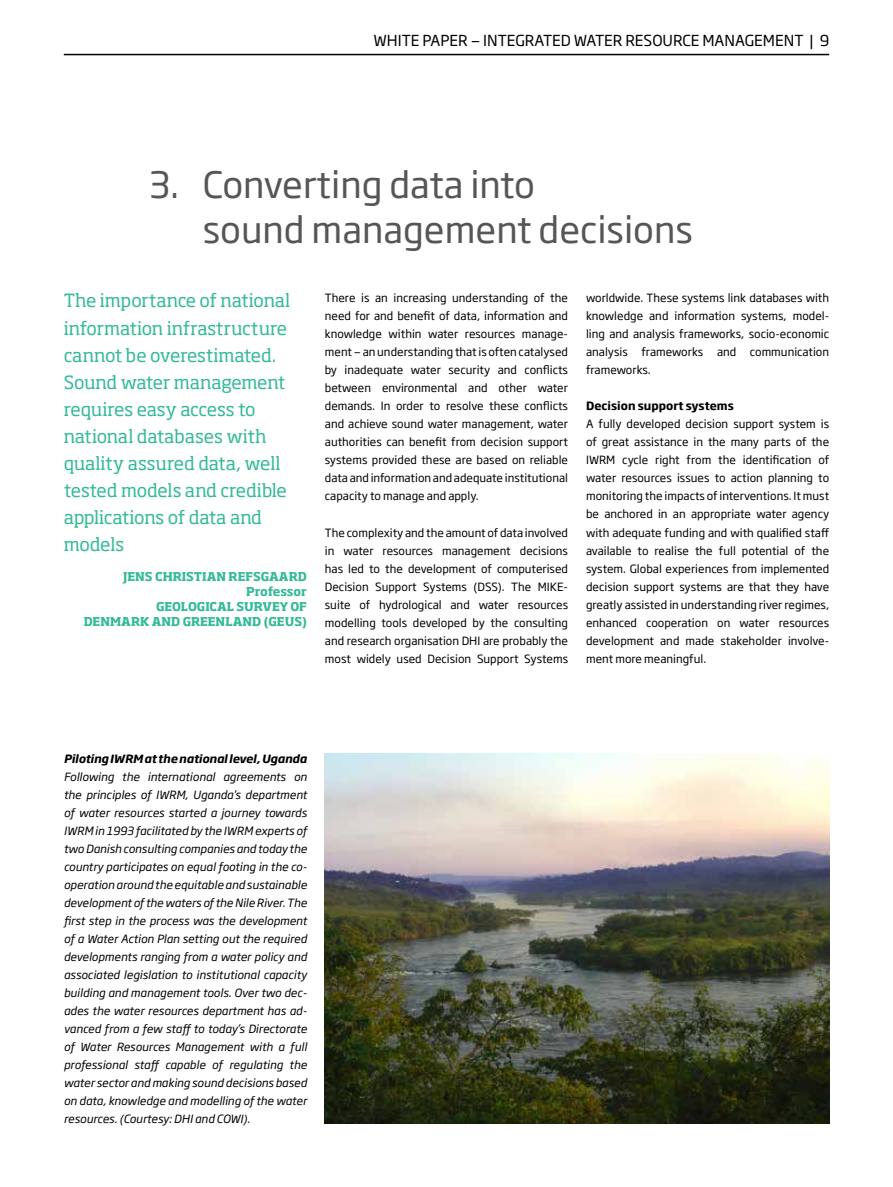
<style>
.page{position:relative;width:893px;height:1187px;background:#fff}
.page>*{position:absolute;margin:0;border:0;box-sizing:border-box;transform-origin:0 0}
.t1{font:36px/45px "Soho Gothic Std";color:#565656}
.t2{font:18px/27px "Soho Pro";letter-spacing:-.015em;color:#33ba97}
.t3{font:15px "Soho Gothic Std";color:#000}
.t4{font:700 12px/15px "Soho Pro";color:#33ba97;text-align:right}
.t5{font:11.25px/18px "Soho Gothic Std";color:#000;text-align:justify}
.t6{font:italic 11.25px/18px "Soho Gothic Std";color:#000;text-align:justify}
.t7{font:italic 700 11.25px "Soho Gothic Std";letter-spacing:-.01em;color:#000}
.t8{font:700 11.25px "Soho Gothic Std";color:#000}
</style>
<div class="page">
<hr style="left:64px;top:54px;width:765px;height:1px;background:#000">
<img style="left:325px;top:753px;width:504px;height:370px">
<h3 class="t3" style="left:373px;top:31px;width:457px">WHITE PAPER — INTEGRATED WATER RESOURCE MANAGEMENT | 9</h3>
<h1 class="t1" style="left:203px;top:163px;width:491px;text-indent:-54px">3. Converting data into<br>sound management decisions</h1>
<p class="t2" style="left:64px;top:286px;width:228px">The importance of national information infrastructure cannot be overestimated.<br>Sound water management requires easy access to national databases with quality assured data, well tested models and credible applications of data and models</p>
<p class="t4" style="left:84px;top:568px;width:225px">JENS CHRISTIAN REFSGAARD<br>Professor<br>GEOLOGICAL SURVEY OF<br>DENMARK AND GREENLAND (GEUS)</p>
<p class="t5" style="left:325px;top:289px;width:245px;text-align:left">There is an increasing understanding of the need for and benefit of data, information and knowledge within water resources manage&shy;ment — an understanding that is often catalysed by inadequate water security and conflicts between environmental and other water demands. In order to resolve these conflicts and achieve sound water management, water authorities can benefit from decision support systems provided these are based on reliable data and information and adequate institutional capacity to manage and apply.</p>
<p class="t5" style="left:325px;top:523px;width:245px">The complexity and the amount of data involved in water resources management decisions has led to the development of computerised Decision Support Systems (DSS). The MIKE&shy;suite of hydrological and water resources modelling tools developed by the consulting and research organisation DHI are probably the most widely used Decision Support Systems</p>
<p class="t5" style="left:586px;top:289px;width:245px">worldwide. These systems link databases with knowledge and information systems, model&shy;ling and analysis frameworks, socio-economic analysis frameworks and communication frameworks.</p>
<p class="t8" style="left:586px;top:399px;width:149px">Decision support systems</p>
<p class="t5" style="left:586px;top:415px;width:245px">A fully developed decision support system is of great assistance in the many parts of the IWRM cycle right from the identification of water resources issues to action planning to monitoring the impacts of interventions. It must be anchored in an appropriate water agency with adequate funding and with qualified staff available to realise the full potential of the system. Global experiences from implemented decision support systems are that they have greatly assisted in understanding river regimes, enhanced cooperation on water resources development and made stakeholder involve&shy;ment more meaningful.</p>
<p class="t7" style="left:64px;top:751px;width:245px">Piloting IWRM at the national level, Uganda</p>
<p class="t6" style="left:64px;top:768px;width:245px">Following the international agreements on the principles of IWRM, Uganda’s department of water resources started a journey towards IWRM in 1993 facilitated by the IWRM experts of two Danish consulting companies and today the country participates on equal footing in the co&shy;operation around the equitable and sustainable development of the waters of the Nile River. The first step in the process was the development of a Water Action Plan setting out the required developments ranging from a water policy and associated legislation to institutional capacity building and management tools. Over two dec&shy;ades the water resources department has ad&shy;vanced from a few staff to today’s Directorate of Water Resources Management with a full professional staff capable of regulating the water sector and making sound decisions based on data, knowledge and modelling of the water resources. (Courtesy: DHI and COWI).</p>
</div>
